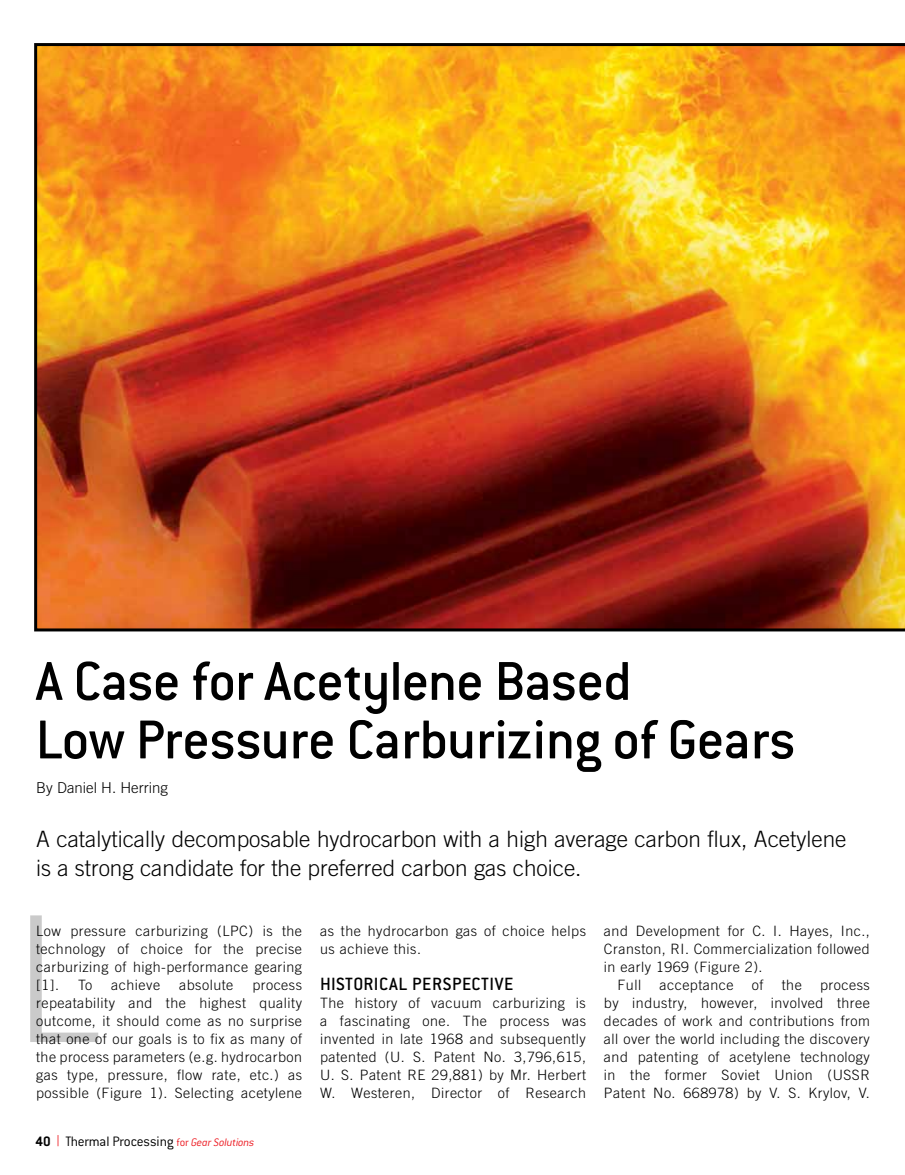
<style>
.page{position:relative;width:905px;height:1175px;background:#fff}
.page>*{position:absolute;margin:0;border:0;box-sizing:border-box;transform-origin:0 0}
.t1{font:500 60px/58.5px "Conduit ITC";letter-spacing:-.01em;color:#000}
.t2{font:300 22.5px/28.5px "Trade Gothic";color:#000}
.t3{font:500 19.5px "Conduit ITC";letter-spacing:.025em;color:#000}
.t4{font:300 15px "Conduit ITC";letter-spacing:-.01em;color:#000}
.t5{font:300 15px "Trade Gothic";color:#000}
.t6{font:300 14.25px/18px "Trade Gothic";letter-spacing:.035em;color:#000;text-align:justify}
.s1{font-weight:700}
.s2{font-family:"Helvetica Neue";color:#ed1d24}
.s3{font-size:12px;color:#ed1d24}
.s4{font-style:italic;font-size:12px;color:#ed1d24}
</style>
<div class="page">
<svg style="left:30px;top:915px;width:68px;height:127px"></svg>
<img style="left:34px;top:43px;width:870px;height:588px">
<h1 class="t1" style="left:36px;top:651px;width:761px">A Case for Acetylene Based<br>Low Pressure Carburizing of Gears</h1>
<p class="t5" style="left:36px;top:778px;width:133px">By Daniel H. Herring</p>
<h2 class="t2" style="left:36px;top:825px;width:811px">A catalytically decomposable hydrocarbon with a high average carbon flux, Acetylene is a strong candidate for the preferred carbon gas choice.</h2>
<p class="t6" style="left:36px;top:922px;width:267px">Low pressure carburizing (LPC) is the technology of choice for the precise carburizing of high-performance gearing [1].</p>
<p class="t6" style="left:78px;top:976px;width:16px">To</p>
<p class="t6" style="left:111px;top:976px;width:50px">achieve</p>
<p class="t6" style="left:179px;top:976px;width:56px">absolute</p>
<p class="t6" style="left:36px;top:976px;width:267px;text-indent:216px">process repeatability and the highest quality outcome, it should come as no surprise that one of our goals is to fix as many of the process parameters (e.g. hydrocarbon gas type, pressure, flow rate, etc.) as possible (Figure 1). Selecting acetylene</p>
<p class="t6" style="left:320px;top:922px;width:267px">as the hydrocarbon gas of choice helps us achieve this.</p>
<h3 class="t3" style="left:320px;top:973px;width:195px">HISTORICAL PERSPECTIVE</h3>
<p class="t6" style="left:320px;top:994px;width:267px">The history of vacuum carburizing is a fascinating one. The process was invented in late 1968 and subsequently patented (U. S. Patent No. 3,796,615, U. S. Patent RE 29,881) by Mr. Herbert W. Westeren, Director of Research</p>
<p class="t6" style="left:604px;top:922px;width:267px">and Development for C. I. Hayes, Inc.,</p>
<p class="t6" style="left:604px;top:940px;width:267px">Cranston, RI. Commercialization followed</p>
<p class="t6" style="left:604px;top:958px;width:160px">in early 1969 (Figure 2).</p>
<p class="t6" style="left:617px;top:976px;width:25px">Full</p>
<p class="t6" style="left:659px;top:976px;width:76px">acceptance</p>
<p class="t6" style="left:752px;top:976px;width:13px">of</p>
<p class="t6" style="left:781px;top:976px;width:22px">the</p>
<p class="t6" style="left:604px;top:976px;width:267px;text-indent:216px">process by industry, however, involved three decades of work and contributions from all over the world including the discovery and patenting of acetylene technology in the former Soviet Union (USSR Patent No. 668978) by V. S. Krylov, V.</p>
<p class="t4" style="left:36px;top:1132px;width:220px"><span class="s1">40</span> <span class="s2">|</span> Thermal Processing <span class="s3">for</span> <span class="s4">Gear Solutions</span></p>
</div>
